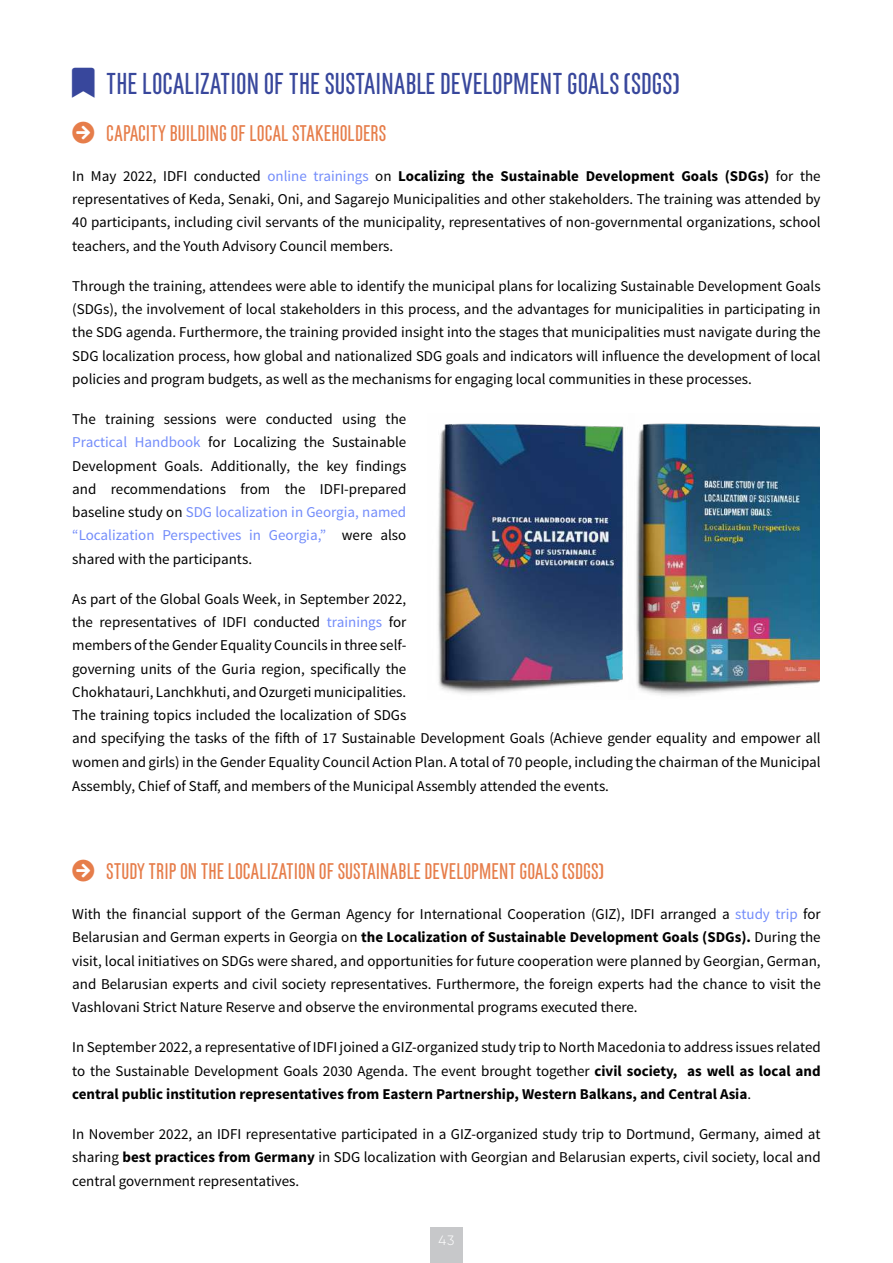
<style>
.page{position:relative;width:893px;height:1263px;background:#fff}
.page>*{position:absolute;margin:0;border:0;box-sizing:border-box;transform-origin:0 0}
.t1{font:500 30px "GL Gordeziani";color:#38479c}
.t2{font:500 22.5px "GL Gordeziani";color:#e67d4a}
.t3{font:15px/23.2px "Source Sans Pro";color:#000;text-align:justify}
.t4{font:300 13.5px "Gilroy";color:#fff}
.s1{color:#738cfa}
.s2{font-weight:700}
</style>
<div class="page">
<div style="left:430px;top:1227px;width:33px;height:36px;background:#c7c8ca"></div>
<img style="left:438px;top:423px;width:186px;height:271px">
<img style="left:636px;top:423px;width:183px;height:272px">
<h1 class="t1" style="left:106px;top:68px;width:575px">THE LOCALIZATION OF THE SUSTAINABLE DEVELOPMENT GOALS (SDGS)</h1>
<h2 class="t2" style="left:106px;top:122px;width:282px">CAPACITY BUILDING OF LOCAL STAKEHOLDERS</h2>
<p class="t3" style="left:72px;top:165px;width:750px">In May 2022, IDFI conducted <span class="s1">online trainings</span> on <span class="s2">Localizing the Sustainable Development Goals (SDGs)</span> for the representatives of Keda, Senaki, Oni, and Sagarejo Municipalities and other stakeholders. The training was attended by 40 participants, including civil servants of the municipality, representatives of non-governmental organizations, school teachers, and the Youth Advisory Council members.</p>
<p class="t3" style="left:72px;top:275px;width:750px">Through the training, attendees were able to identify the municipal plans for localizing Sustainable Development Goals (SDGs), the involvement of local stakeholders in this process, and the advantages for municipalities in participating in the SDG agenda. Furthermore, the training provided insight into the stages that municipalities must navigate during the SDG localization process, how global and nationalized SDG goals and indicators will influence the development of local policies and program budgets, as well as the mechanisms for engaging local communities in these processes.</p>
<p class="t3" style="left:72px;top:408px;width:336px">The training sessions were conducted using the <span class="s1">Practical Handbook</span> for Localizing the Sustainable Development Goals. Additionally, the key findings and recommendations from the IDFI-prepared baseline study on <span class="s1">SDG localization in Georgia, named “Localization Perspectives in Georgia,”</span> were also shared with the participants.</p>
<p class="t3" style="left:72px;top:587px;width:750px;text-align:left">As part of the Global Goals Week, in September 2022,<br>the representatives of IDFI conducted <span class="s1">trainings</span> for<br>members of the Gender Equality Councils in three self-<br>governing units of the Guria region, specifically the<br>Chokhatauri, Lanchkhuti, and Ozurgeti municipalities.<br>The training topics included the localization of SDGs<br>and specifying the tasks of the fifth of 17 Sustainable Development Goals (Achieve gender equality and empower all women and girls) in the Gender Equality Council Action Plan. A total of 70 people, including the chairman of the Municipal Assembly, Chief of Staff, and members of the Municipal Assembly attended the events.</p>
<h2 class="t2" style="left:106px;top:860px;width:499px">STUDY TRIP ON THE LOCALIZATION OF SUSTAINABLE DEVELOPMENT GOALS (SDGS)</h2>
<p class="t3" style="left:72px;top:903px;width:750px">With the financial support of the German Agency for International Cooperation (GIZ), IDFI arranged a <span class="s1">study trip</span> for Belarusian and German experts in Georgia on <span class="s2">the Localization of Sustainable Development Goals (SDGs).</span> During the visit, local initiatives on SDGs were shared, and opportunities for future cooperation were planned by Georgian, German, and Belarusian experts and civil society representatives. Furthermore, the foreign experts had the chance to visit the Vashlovani Strict Nature Reserve and observe the environmental programs executed there.</p>
<p class="t3" style="left:72px;top:1036px;width:750px">In September 2022, a representative of IDFI joined a GIZ-organized study trip to North Macedonia to address issues related to the Sustainable Development Goals 2030 Agenda. The event brought together <span class="s2">civil society, as well as local and central public institution representatives from Eastern Partnership, Western Balkans, and Central Asia</span>.</p>
<p class="t3" style="left:72px;top:1123px;width:750px">In November 2022, an IDFI representative participated in a GIZ-organized study trip to Dortmund, Germany, aimed at sharing <span class="s2">best practices from Germany</span> in SDG localization with Georgian and Belarusian experts, civil society, local and central government representatives.</p>
<p class="t4" style="left:438px;top:1232px;width:17px">43</p>
</div>
